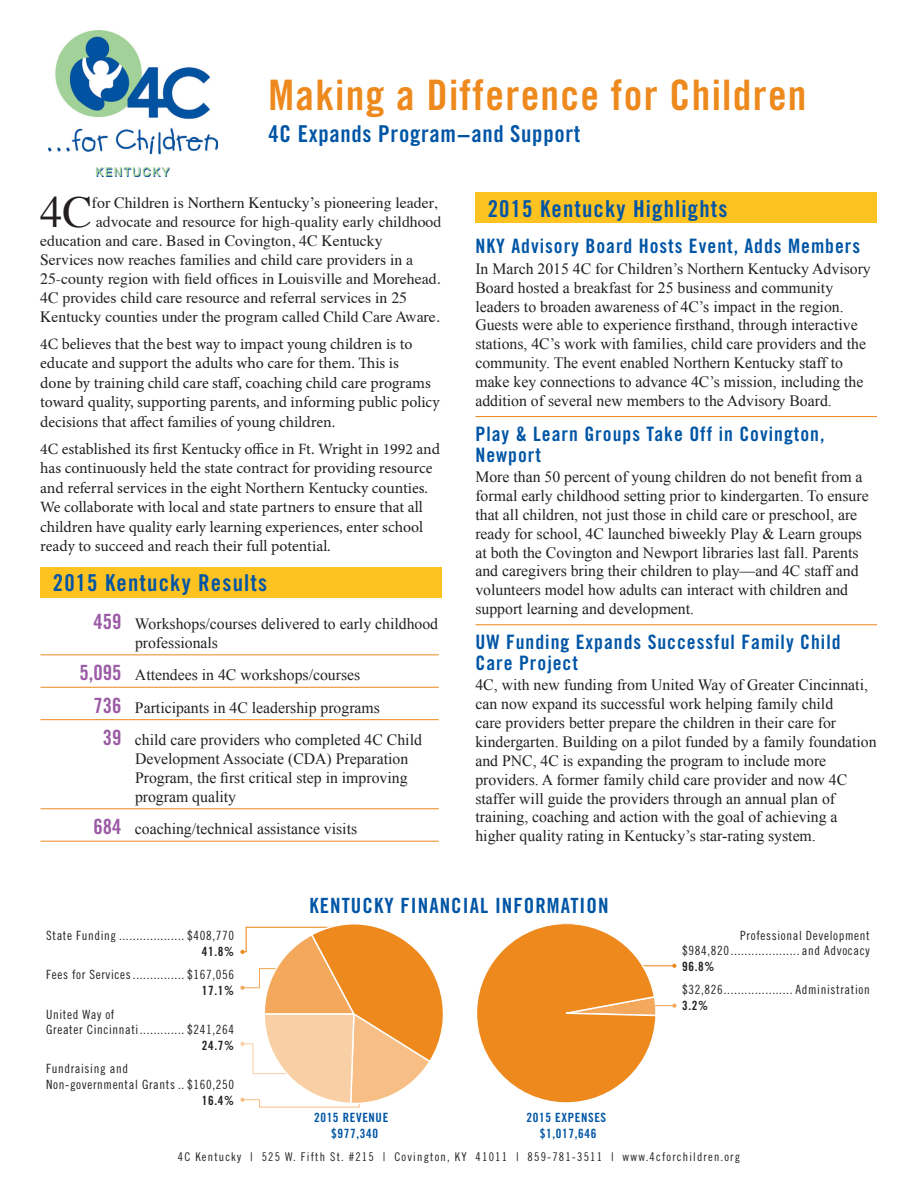
<style>
.page{position:relative;width:918px;height:1188px;background:#fff}
.page>*{position:absolute;margin:0;border:0;box-sizing:border-box;transform-origin:0 0}
.Body_Copy{font:44.25px "Times";color:#231f20}
.t1{font:42px "Trade Gothic Bold Cond Twenty";letter-spacing:.03em;color:#ed891d}
.Subtitle{font:23.25px "Trade Gothic Bold Cond Twenty";letter-spacing:.05em;color:#0155a5}
.Subtitle-2{font:23.25px "Trade Gothic Bold Cond Twenty";letter-spacing:.03em;color:#0155a5}
.t2{font:21px "Trade Gothic Bold Cond Twenty";letter-spacing:.05em;color:#0155a5}
.Initiative_Header{font:19.8px/21px "Trade Gothic Bold Cond Twenty";letter-spacing:.05em;color:#0155a5}
.Initiative_Text{font:15.75px/18.9px "Times New Roman";color:#231f20}
.t3{font:15.75px/19.5px "Minion Pro";color:#231f20}
.Body_Copy-2{font:15.75px "Times";color:#231f20}
.Outcomes{font:15.75px/18.9px "Times New Roman";color:#231f20}
.Rev_Legend_-_1{font:12.75px/15.6px "Trade Gothic Cond Eighteen";letter-spacing:.05em;color:#231f20}
.Exp_Legend_1{font:12.75px "Trade Gothic Cond Eighteen";letter-spacing:.05em;color:#231f20}
.t4{font:12.75px/15.3px "Trade Gothic Bold Cond Twenty";letter-spacing:.05em;color:#0155a5;text-align:center}
.Rev_Legend_-2{font:12.75px "Trade Gothic Bold Cond Twenty";letter-spacing:.05em;color:#231f20}
.Exp_Legend_1-2{font:12.75px "Trade Gothic Bold Cond Twenty";color:#231f20}
.Exp_Legend_2{font:12.75px "Trade Gothic Bold Cond Twenty";color:#231f20}
.t5{font:12px "Trade Gothic Cond Eighteen";letter-spacing:.1em;color:#231f20}
.s1{font-family:"Trade Gothic Bold Cond Twenty";font-size:21px;color:#9b5ba5}
</style>
<div class="page">
<hr style="left:557px;top:965px;width:117px;height:1px;background:#ed891d">
<svg style="left:672px;top:964px;width:4px;height:4px"></svg>
<hr style="left:617px;top:1005px;width:57px;height:1px;background:#f3a85c">
<svg style="left:672px;top:1004px;width:4px;height:4px"></svg>
<svg style="left:240px;top:924px;width:203px;height:184px"></svg>
<svg style="left:477px;top:924px;width:178px;height:179px"></svg>
<div style="left:40px;top:567px;width:402px;height:31px;background:#fec221"></div>
<hr style="left:40px;top:654px;width:399px;height:1px;background:#ed891d">
<hr style="left:40px;top:687px;width:399px;height:1px;background:#ed891d">
<hr style="left:40px;top:719px;width:399px;height:1px;background:#ed891d">
<hr style="left:40px;top:808px;width:399px;height:1px;background:#ed891d">
<hr style="left:40px;top:841px;width:399px;height:1px;background:#ed891d">
<div style="left:475px;top:193px;width:402px;height:30px;background:#fec221"></div>
<img style="left:49px;top:31px;width:169px;height:145px">
<hr style="left:475px;top:416px;width:402px;height:1px;background:#ed891d">
<hr style="left:475px;top:624px;width:402px;height:1px;background:#ed891d">
<p class="t1" style="left:269px;top:70px;width:540px">Making a Difference for Children</p>
<p class="Subtitle-2" style="left:269px;top:119px;width:313px">4C Expands Program−and Support</p>
<p class="Body_Copy" style="left:40px;top:171px;width:53px">4C</p>
<p class="Body_Copy-2" style="left:92px;top:188px;width:347px">for Children is Northern Kentucky’s pioneering leader,</p>
<p class="Body_Copy-2" style="left:96px;top:207px;width:347px">advocate and resource for high-quality early childhood</p>
<p class="Body_Copy-2" style="left:40px;top:226px;width:344px">education and care. Based in Covington, 4C Kentucky</p>
<p class="Body_Copy-2" style="left:40px;top:245px;width:375px">Services now reaches families and child care providers in a</p>
<p class="Body_Copy-2" style="left:40px;top:264px;width:402px">25-county region with field offices in Louisville and Morehead.</p>
<p class="Body_Copy-2" style="left:40px;top:283px;width:368px">4C provides child care resource and referral services in 25</p>
<p class="Body_Copy-2" style="left:40px;top:302px;width:401px">Kentucky counties under the program called Child Care Aware.</p>
<p class="t3" style="left:40px;top:334px;width:401px">4C believes that the best way to impact young children is to educate and support the adults who care for them. This is<br>done by training child care staff, coaching child care programs toward quality, supporting parents, and informing public policy decisions that affect families of young children.</p>
<p class="t3" style="left:40px;top:439px;width:401px">4C established its first Kentucky office in Ft. Wright in 1992 and has continuously held the state contract for providing resource and referral services in the eight Northern Kentucky counties.<br>We collaborate with local and state partners to ensure that all children have quality early learning experiences, enter school ready to succeed and reach their full potential.</p>
<p class="Subtitle" style="left:53px;top:569px;width:216px">2015 Kentucky Results</p>
<p class="Outcomes" style="left:135px;top:614px;width:305px;text-indent:-41px"><span class="s1">459</span> Workshops/courses delivered to early childhood professionals</p>
<p class="Outcomes" style="left:80px;top:665px;width:282px"><span class="s1">5,095</span> Attendees in 4C workshops/courses</p>
<p class="Outcomes" style="left:94px;top:698px;width:288px"><span class="s1">736</span> Participants in 4C leadership programs</p>
<p class="Outcomes" style="left:135px;top:730px;width:288px;text-indent:-32px"><span class="s1">39</span> child care providers who completed 4C Child Development Associate (CDA) Preparation Program, the first critical step in improving program quality</p>
<p class="Outcomes" style="left:94px;top:819px;width:265px"><span class="s1">684</span> coaching/technical assistance visits</p>
<p class="Subtitle" style="left:488px;top:194px;width:241px">2015 Kentucky Highlights</p>
<p class="Initiative_Header" style="left:475px;top:236px;width:386px">NKY Advisory Board Hosts Event, Adds Members</p>
<p class="Initiative_Text" style="left:475px;top:259px;width:397px">In March 2015 4C for Children’s Northern Kentucky Advisory Board hosted a breakfast for 25 business and community leaders to broaden awareness of 4C’s impact in the region.<br>Guests were able to experience firsthand, through interactive stations, 4C’s work with families, child care providers and the community. The event enabled Northern Kentucky staff to make key connections to advance 4C’s mission, including the addition of several new members to the Advisory Board.</p>
<p class="Initiative_Header" style="left:475px;top:423px;width:351px">Play &amp; Learn Groups Take Off in Covington,<br>Newport</p>
<p class="Initiative_Text" style="left:475px;top:467px;width:395px">More than 50 percent of young children do not benefit from a formal early childhood setting prior to kindergarten. To ensure that all children, not just those in child care or preschool, are ready for school, 4C launched biweekly Play &amp; Learn groups at both the Covington and Newport libraries last fall. Parents and caregivers bring their children to play—and 4C staff and volunteers model how adults can interact with children and support learning and development.</p>
<p class="Initiative_Header" style="left:475px;top:631px;width:367px">UW Funding Expands Successful Family Child<br>Care Project</p>
<p class="Initiative_Text" style="left:475px;top:675px;width:403px">4C, with new funding from United Way of Greater Cincinnati, can now expand its successful work helping family child<br>care providers better prepare the children in their care for kindergarten. Building on a pilot funded by a family foundation and PNC, 4C is expanding the program to include more providers. A former family child care provider and now 4C staffer will guide the providers through an annual plan of training, coaching and action with the goal of achieving a higher quality rating in Kentucky’s star-rating system.</p>
<p class="Rev_Legend_-_1" style="left:46px;top:928px;width:189px">State Funding ................... $408,770</p>
<p class="Rev_Legend_-2" style="left:202px;top:944px;width:34px">41.8%</p>
<p class="Rev_Legend_-_1" style="left:46px;top:967px;width:189px">Fees for Services............... $167,056</p>
<p class="Rev_Legend_-2" style="left:202px;top:983px;width:34px">17.1%</p>
<p class="Rev_Legend_-_1" style="left:46px;top:1006px;width:189px">United Way of<br>Greater Cincinnati............. $241,264</p>
<p class="Rev_Legend_-2" style="left:202px;top:1038px;width:34px">24.7%</p>
<p class="Rev_Legend_-_1" style="left:46px;top:1061px;width:189px">Fundraising and<br>Non-governmental Grants .. $160,250</p>
<p class="Rev_Legend_-2" style="left:202px;top:1092px;width:34px">16.4%</p>
<p class="t2" style="left:309px;top:893px;width:301px">KENTUCKY FINANCIAL INFORMATION</p>
<p class="t4" style="left:314px;top:1110px;width:76px">2015 REVENUE $977,340</p>
<p class="t4" style="left:526px;top:1110px;width:81px">2015 EXPENSES</p>
<p class="t4" style="left:540px;top:1125px;width:58px">$1,017,646</p>
<p class="Exp_Legend_1" style="left:740px;top:928px;width:131px">Professional Development</p>
<p class="Exp_Legend_1" style="left:682px;top:943px;width:189px">$984,820.................... and Advocacy</p>
<p class="Exp_Legend_1-2" style="left:682px;top:959px;width:34px">96.8%</p>
<p class="Exp_Legend_1" style="left:682px;top:982px;width:189px">$32,826.................... Administration</p>
<p class="Exp_Legend_2" style="left:682px;top:998px;width:27px">3.2%</p>
<p class="t5" style="left:178px;top:1150px;width:564px">4C Kentucky | 525 W. Fifth St. #215 | Covington, KY 41011 | 859-781-3511 | www.4cforchildren.org</p>
</div>
